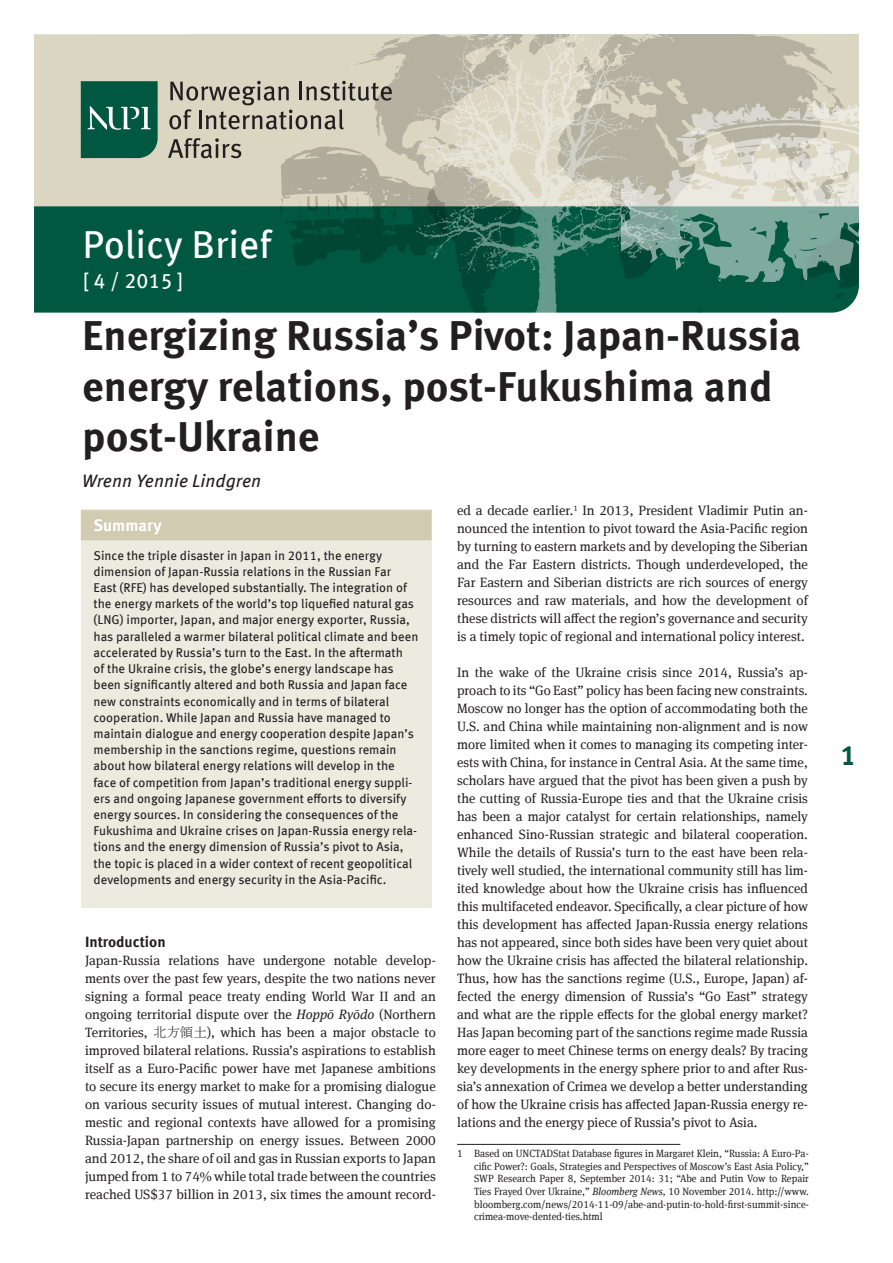
<style>
.page{position:relative;width:893px;height:1263px;background:#fff}
.page>*{position:absolute;margin:0;border:0;box-sizing:border-box;transform-origin:0 0}
.t1{font:700 42px/50.4px "Meta Offc Pro";color:#231f20}
.t2{font:39px "Meta Offc Pro";color:#fff}
.t3{font:700 27.75px "Meta Offc Pro";color:#005840}
.t4{font:21px "Meta Offc Pro";color:#fff}
.t5{font:italic 18px "Meta Offc Pro";color:#231f20}
.t6{font:700 16.5px "Meta Offc Pro";letter-spacing:-.005em;color:#fff}
.t7{font:700 15px "Meta Offc Pro";color:#231f20}
.t8{font:13.5px/18px "Meta Serif Offc Pro";color:#231f20;text-align:justify}
.t9{font:12.75px/16.2px "Meta Offc Pro";color:#231f20}
.t10{font:10.5px/12.6px "Meta Serif Offc Pro";color:#231f20;text-align:justify;scale:.94 1}
.s1{font-style:italic}
.s2{font-family:"MS Mincho"}
</style>
<div class="page">
<div style="left:34px;top:34px;width:825px;height:172px;background:#dad6c2"></div>
<div style="left:34px;top:206px;width:821px;height:106px;background:#005840"></div>
<svg style="left:692px;top:34px;width:140px;height:51px;fill:#b4b1a0"></svg>
<svg style="left:354px;top:39px;width:57px;height:273px;fill:#005840"></svg>
<svg style="left:381px;top:37px;width:21px;height:12px"></svg>
<svg style="left:692px;top:85px;width:167px;height:215px"></svg>
<img style="left:411px;top:34px;width:281px;height:278px">
<svg style="left:81px;top:81px;width:77px;height:77px;background:#176750"></svg>
<svg style="left:168px;top:81px;width:301px;height:185px"></svg>
<div style="left:81px;top:510px;width:351px;height:398px;background:#edebe0"></div>
<div style="left:81px;top:510px;width:351px;height:30px;background:#d1cbb1"></div>
<hr style="left:457px;top:1144px;width:223px;height:1px;background:#231f20">
<h2 class="t2" style="left:83px;top:215px;width:190px">Policy Brief</h2>
<h3 class="t4" style="left:83px;top:265px;width:102px">[ 4 / 2015 ]</h3>
<h1 class="t1" style="left:82px;top:308px;width:721px">Energizing Russia’s Pivot: Japan-Russia energy relations, post-Fukushima and post-Ukraine</h1>
<h3 class="t5" style="left:82px;top:467px;width:181px">Wrenn Yennie Lindgren</h3>
<p class="t8" style="left:457px;top:501px;width:352px">ed a decade earlier.<sup>1</sup> In 2013, President Vladimir Putin an&shy;nounced the intention to pivot toward the Asia-Pacific region by turning to eastern markets and by developing the Siberian and the Far Eastern districts. Though underdeveloped, the Far Eastern and Siberian districts are rich sources of energy resources and raw materials, and how the development of these districts will affect the region’s governance and security is a timely topic of regional and international policy interest.</p>
<p class="t8" style="left:457px;top:663px;width:352px">In the wake of the Ukraine crisis since 2014, Russia’s ap&shy;proach to its “Go East” policy has been facing new constraints.<br>Moscow no longer has the option of accommodating both the U.S. and China while maintaining non-alignment and is now more limited when it comes to managing its competing inter&shy;ests with China, for instance in Central Asia. At the same time, scholars have argued that the pivot has been given a push by the cutting of Russia-Europe ties and that the Ukraine crisis has been a major catalyst for certain relationships, namely enhanced Sino-Russian strategic and bilateral cooperation.<br>While the details of Russia’s turn to the east have been rela&shy;tively well studied, the international community still has lim&shy;ited knowledge about how the Ukraine crisis has influenced this multifaceted endeavor. Specifically, a clear picture of how this development has affected Japan-Russia energy relations has not appeared, since both sides have been very quiet about how the Ukraine crisis has affected the bilateral relationship.<br>Thus, how has the sanctions regime (U.S., Europe, Japan) af&shy;fected the energy dimension of Russia’s “Go East” strategy and what are the ripple effects for the global energy market?<br>Has Japan becoming part of the sanctions regime made Russia more eager to meet Chinese terms on energy deals? By tracing key developments in the energy sphere prior to and after Rus&shy;sia’s annexation of Crimea we develop a better understanding of how the Ukraine crisis has affected Japan-Russia energy re&shy;lations and the energy piece of Russia’s pivot to Asia.</p>
<p class="t6" style="left:94px;top:512px;width:70px">Summary</p>
<p class="t9" style="left:94px;top:546px;width:326px">Since the triple disaster in Japan in 2011, the energy dimension of Japan-Russia relations in the Russian Far<br>East (RFE) has developed substantially. The integration of the energy markets of the world’s top liquefied natural gas (LNG) importer, Japan, and major energy exporter, Russia, has paralleled a warmer bilateral political climate and been accelerated by Russia’s turn to the East. In the aftermath<br>of the Ukraine crisis, the globe’s energy landscape has been significantly altered and both Russia and Japan face new constraints economically and in terms of bilateral cooperation. While Japan and Russia have managed to maintain dialogue and energy cooperation despite Japan’s membership in the sanctions regime, questions remain about how bilateral energy relations will develop in the face of competition from Japan’s traditional energy suppli&shy;ers and ongoing Japanese government efforts to diversify energy sources. In considering the consequences of the Fukushima and Ukraine crises on Japan-Russia energy rela&shy;tions and the energy dimension of Russia’s pivot to Asia, the topic is placed in a wider context of recent geopolitical developments and energy security in the Asia-Pacific.</p>
<p class="t7" style="left:85px;top:930px;width:82px">Introduction</p>
<p class="t8" style="left:85px;top:951px;width:352px">Japan-Russia relations have undergone notable develop&shy;ments over the past few years, despite the two nations never signing a formal peace treaty ending World War II and an ongoing territorial dispute over the <span class="s1">Hoppō Ryōdo</span> (Northern Territories, <span class="s2">北方領土</span>), which has been a major obstacle to improved bilateral relations. Russia’s aspirations to establish itself as a Euro-Pacific power have met Japanese ambitions to secure its energy market to make for a promising dialogue on various security issues of mutual interest. Changing do&shy;mestic and regional contexts have allowed for a promising Russia-Japan partnership on energy issues. Between 2000 and 2012, the share of oil and gas in Russian exports to Japan jumped from 1 to 74% while total trade between the countries reached US$37 billion in 2013, six times the amount record-</p>
<p class="t10" style="left:474px;top:1147px;width:358px;text-indent:-17px">1 Based on UNCTADStat Database figures in Margaret Klein, “Russia: A Euro-Pa&shy;cific Power?: Goals, Strategies and Perspectives of Moscow’s East Asia Policy,” SWP Research Paper 8, September 2014: 31; “Abe and Putin Vow to Repair Ties Frayed Over Ukraine,” <span class="s1">Bloomberg News</span>, 10 November 2014. http://www. bloomberg.com/news/2014-11-09/abe-and-putin-to-hold-first-summit-since&shy;crimea-move-dented-ties.html</p>
<h3 class="t3" style="left:840px;top:734px;width:17px">1</h3>
</div>
